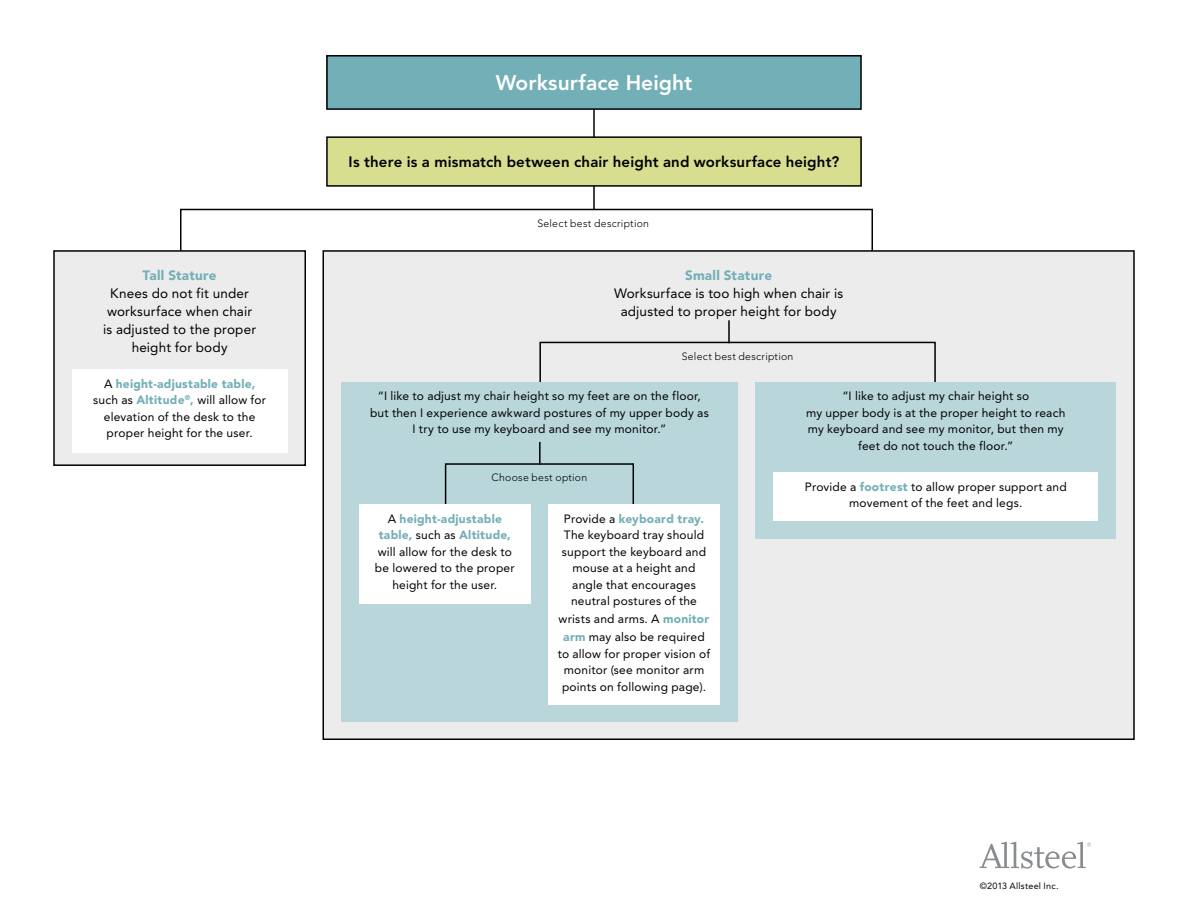
<style>
.page{position:relative;width:1188px;height:918px;background:#fff}
.page>*{position:absolute;margin:0;border:0;box-sizing:border-box;transform-origin:0 0}
.t1{font:800 21px "Avenir";color:#fff}
.t2{font:800 15px "Avenir";letter-spacing:.01em;color:#000}
.t3{font:13.5px/18px "Avenir";letter-spacing:.01em;color:#000;text-align:center}
.t4{font:900 13.5px "Avenir";letter-spacing:.02em;color:#73afb6}
.t5{font:12px/16.5px "Avenir";letter-spacing:.015em;color:#000;text-align:center}
.t6{font:300 10.5px "Avenir";letter-spacing:.025em;color:#000}
.t7{font:9px "Avenir";letter-spacing:.025em;color:#000}
.s1{font-weight:900;color:#73afb6}
</style>
<div class="page">
<svg style="left:980px;top:842px;width:111px;height:27px"></svg>
<div style="left:180px;top:209px;width:693px;height:43px;border:2px solid #000"></div>
<hr style="left:593px;top:107px;width:2px;height:103px;background:#000">
<div style="left:327px;top:137px;width:534px;height:49px;background:#d7de90"></div>
<div style="left:326px;top:136px;width:536px;height:51px;border:2px solid #000"></div>
<div style="left:54px;top:251px;width:251px;height:214px;background:#ececed"></div>
<div style="left:53px;top:250px;width:253px;height:216px;border:2px solid #000"></div>
<div style="left:72px;top:369px;width:215px;height:83px;background:#fff"></div>
<div style="left:323px;top:251px;width:811px;height:488px;background:#ececed"></div>
<div style="left:327px;top:56px;width:534px;height:53px;background:#73afb6"></div>
<div style="left:326px;top:55px;width:536px;height:55px;border:2px solid #000"></div>
<div style="left:539px;top:342px;width:397px;height:43px;border:2px solid #000"></div>
<hr style="left:728px;top:320px;width:2px;height:23px;background:#000">
<div style="left:341px;top:382px;width:397px;height:340px;background:#b9d7db"></div>
<div style="left:756px;top:382px;width:360px;height:156px;background:#b9d7db"></div>
<div style="left:774px;top:472px;width:324px;height:48px;background:#fff"></div>
<div style="left:445px;top:463px;width:189px;height:44px;border:2px solid #000"></div>
<hr style="left:539px;top:442px;width:2px;height:23px;background:#000">
<div style="left:359px;top:504px;width:171px;height:100px;background:#fff"></div>
<div style="left:548px;top:504px;width:172px;height:200px;background:#fff"></div>
<p class="t4" style="left:143px;top:268px;width:76px">Tall Stature</p>
<p class="t3" style="left:103px;top:285px;width:154px">Knees do not fit under worksurface when chair is adjusted to the proper height for body</p>
<p class="t5" style="left:93px;top:376px;width:174px">A <span class="s1">height-adjustable table, </span>such as <span class="s1">Altitude</span><sup>®</sup><span class="s1">,</span> will allow for elevation of the desk to the proper height for the user.</p>
<h1 class="t1" style="left:496px;top:71px;width:198px">Worksurface Height</h1>
<p class="t2" style="left:349px;top:153px;width:492px">Is there is a mismatch between chair height and worksurface height?</p>
<p class="t6" style="left:538px;top:217px;width:113px">Select best description</p>
<p class="t4" style="left:685px;top:268px;width:89px">Small Stature</p>
<p class="t3" style="left:614px;top:285px;width:231px">Worksurface is too high when chair is adjusted to proper height for body</p>
<p class="t6" style="left:682px;top:350px;width:113px">Select best description</p>
<p class="t5" style="left:370px;top:388px;width:340px">“I like to adjust my chair height so my feet are on the floor, but then I experience awkward postures of my upper body as<br>I try to use my keyboard and see my monitor.”</p>
<p class="t5" style="left:806px;top:388px;width:261px">“I like to adjust my chair height so<br>my upper body is at the proper height to reach my keyboard and see my monitor, but then my feet do not touch the floor.”</p>
<p class="t5" style="left:805px;top:478px;width:263px">Provide a <span class="s1">footrest</span> to allow proper support and movement of the feet and legs.</p>
<p class="t6" style="left:492px;top:472px;width:97px">Choose best option</p>
<p class="t5" style="left:375px;top:510px;width:141px">A <span class="s1">height-adjustable table,</span> such as <span class="s1">Altitude, </span>will allow for the desk to be lowered to the proper height for the user.</p>
<p class="t5" style="left:562px;top:510px;width:146px">Provide a <span class="s1">keyboard tray.<br></span>The keyboard tray should support the keyboard and mouse at a height and angle that encourages neutral postures of the</p>
<p class="t5" style="left:559px;top:610px;width:152px;line-height:18px">wrists and arms. A <span class="s1">monitor arm</span> may also be required</p>
<p class="t5" style="left:558px;top:645px;width:154px">to allow for proper vision of monitor (see monitor arm points on following page).</p>
<p class="t7" style="left:980px;top:880px;width:80px">©2013 Allsteel Inc.</p>
</div>
